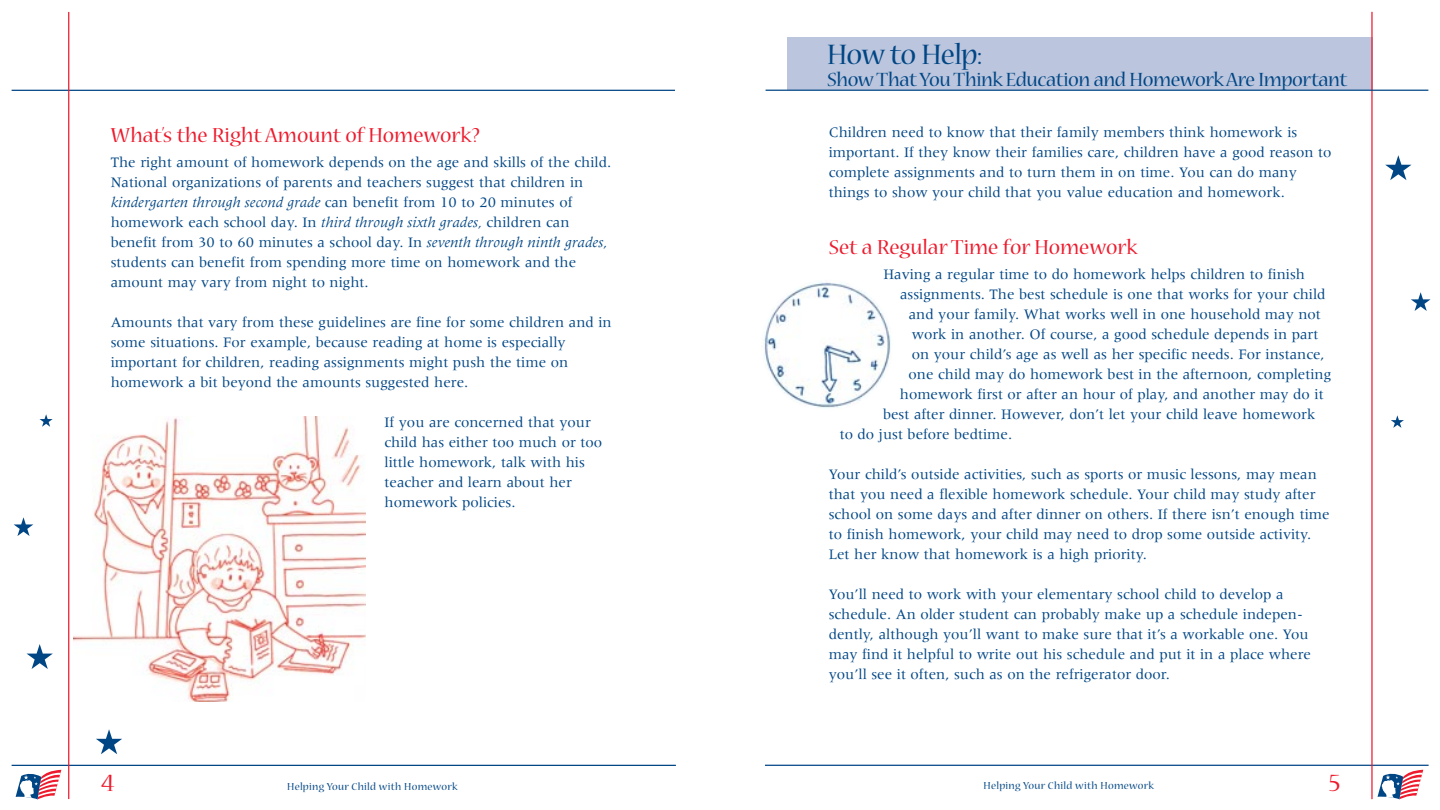
<style>
.page{position:relative;width:1440px;height:810px;background:#fff}
.page>*{position:absolute;margin:0;border:0;box-sizing:border-box;transform-origin:0 0}
.t1{font:31.25px "Nueva";letter-spacing:-.02em;color:#004685}
.t2{font:27.5px "Nueva";color:#ed1b2d}
.t3{font:22.5px "Nueva";color:#ed1b2d}
.t4{font:21.25px "Nueva";letter-spacing:-.02em;color:#004685}
.t5{font:15px/20px "Meridien";color:#004685}
.t6{font:11.25px "Nueva";letter-spacing:.025em;color:#004685}
.s1{font-style:italic}
</style>
<div class="page">
<hr style="left:765px;top:765px;width:664px;height:1px;background:#004685">
<svg style="left:1385px;top:155px;width:26px;height:25px"></svg>
<svg style="left:1411px;top:292px;width:20px;height:19px"></svg>
<svg style="left:1391px;top:415px;width:13px;height:13px"></svg>
<svg style="left:1378px;top:770px;width:45px;height:29px"></svg>
<hr style="left:12px;top:765px;width:664px;height:1px;background:#004685">
<hr style="left:12px;top:90px;width:663px;height:1px;background:#004685">
<svg style="left:27px;top:644px;width:26px;height:25px"></svg>
<svg style="left:96px;top:729px;width:26px;height:25px"></svg>
<svg style="left:14px;top:517px;width:19px;height:19px"></svg>
<svg style="left:40px;top:414px;width:13px;height:13px"></svg>
<img style="left:73px;top:416px;width:293px;height:286px">
<svg style="left:16px;top:770px;width:45px;height:29px"></svg>
<div style="left:787px;top:37px;width:585px;height:53px;background:#bbc5dd"></div>
<hr style="left:1371px;top:12px;width:2px;height:787px;background:#ed1b2d">
<img style="left:761px;top:280px;width:132px;height:131px;border-radius:50%">
<hr style="left:68px;top:12px;width:1px;height:787px;background:#ed1b2d">
<hr style="left:766px;top:90px;width:662px;height:1px;background:#004685">
<h3 class="t3" style="left:111px;top:126px;width:371px">What’s the Right Amount of Homework?</h3>
<p class="t5" style="left:111px;top:153px;width:502px">The right amount of homework depends on the age and skills of the child.<br>National organizations of parents and teachers suggest that children in <span class="s1">kindergarten through second grade</span> can benefit from 10 to 20 minutes of homework each school day. In <span class="s1">third through sixth grades,</span> children can benefit from 30 to 60 minutes a school day. In <span class="s1">seventh through ninth grades, </span>students can benefit from spending more time on homework and the amount may vary from night to night.</p>
<p class="t5" style="left:111px;top:313px;width:503px">Amounts that vary from these guidelines are fine for some children and in some situations. For example, because reading at home is especially important for children, reading assignments might push the time on homework a bit beyond the amounts suggested here.</p>
<p class="t5" style="left:385px;top:413px;width:219px">If you are concerned that your child has either too much or too little homework, talk with his teacher and learn about her homework policies.</p>
<h2 class="t2" style="left:101px;top:772px;width:15px">4</h2>
<p class="t6" style="left:287px;top:782px;width:172px">Helping Your Child with Homework</p>
<h1 class="t1" style="left:827px;top:42px;width:156px">How to Help:</h1>
<h3 class="t4" style="left:827px;top:72px;width:522px">Show That You Think Education and Homework Are Important</h3>
<p class="t5" style="left:829px;top:123px;width:504px">Children need to know that their family members think homework is important. If they know their families care, children have a good reason to complete assignments and to turn them in on time. You can do many things to show your child that you value education and homework.</p>
<h3 class="t3" style="left:829px;top:238px;width:310px">Set a Regular Time for Homework</h3>
<p class="t5" style="left:883px;top:265px;width:423px">Having a regular time to do homework helps children to finish</p>
<p class="t5" style="left:900px;top:285px;width:427px">assignments. The best schedule is one that works for your child</p>
<p class="t5" style="left:909px;top:305px;width:414px">and your family. What works well in one household may not</p>
<p class="t5" style="left:912px;top:325px;width:408px">work in another. Of course, a good schedule depends in part</p>
<p class="t5" style="left:912px;top:345px;width:414px">on your child’s age as well as her specific needs. For instance,</p>
<p class="t5" style="left:909px;top:365px;width:424px">one child may do homework best in the afternoon, completing</p>
<p class="t5" style="left:900px;top:385px;width:425px">homework first or after an hour of play, and another may do it</p>
<p class="t5" style="left:883px;top:405px;width:434px">best after dinner. However, don’t let your child leave homework</p>
<p class="t5" style="left:840px;top:425px;width:174px">to do just before bedtime.</p>
<p class="t5" style="left:829px;top:465px;width:502px">Your child’s outside activities, such as sports or music lessons, may mean that you need a flexible homework schedule. Your child may study after school on some days and after dinner on others. If there isn’t enough time to finish homework, your child may need to drop some outside activity.<br>Let her know that homework is a high priority.</p>
<p class="t5" style="left:829px;top:585px;width:484px">You’ll need to work with your elementary school child to develop a schedule. An older student can probably make up a schedule indepen&shy;dently, although you’ll want to make sure that it’s a workable one. You may find it helpful to write out his schedule and put it in a place where you’ll see it often, such as on the refrigerator door.</p>
<p class="t6" style="left:984px;top:782px;width:172px">Helping Your Child with Homework</p>
<h2 class="t2" style="left:1329px;top:772px;width:13px">5</h2>
</div>
